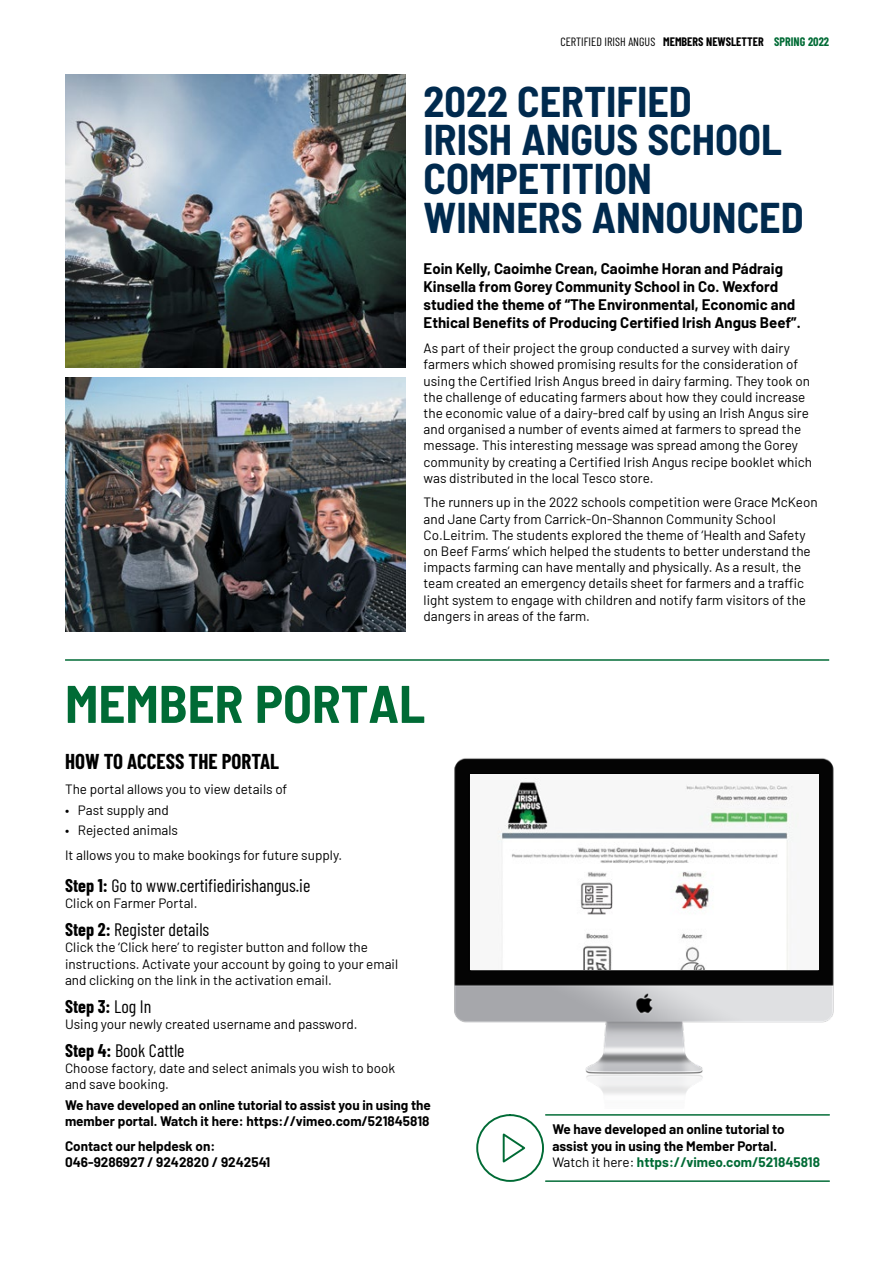
<style>
.page{position:relative;width:893px;height:1263px;background:#fff}
.page>*{position:absolute;margin:0;border:0;box-sizing:border-box;transform-origin:0 0}
.t1{font:700 semi-condensed 52.8px "Barlow";color:#006b35}
.t2{font:700 semi-condensed 42px/38.7px "Barlow";color:#002a4e}
.t3{font:700 21px "Barlow Condensed";color:#000}
.t4{font:18px "Barlow Condensed";color:#000}
.t5{font:700 18px "Barlow Condensed";color:#000}
.t6{font:700 15px/18px "Barlow";color:#000}
.t7{font:13.5px/16.2px "Barlow";color:#000}
.t8{font:700 13.5px/16.2px "Barlow";color:#000}
.t9{font:12px "Barlow Condensed";color:#000}
.s1{font-weight:700}
.s2{font-weight:700;color:#006b35}
.s3{font-weight:400}
.s4{color:#006b35}
</style>
<div class="page">
<img style="left:65px;top:74px;width:340px;height:293px">
<img style="left:65px;top:377px;width:340px;height:254px">
<img style="left:454px;top:758px;width:380px;height:337px">
<img style="left:470px;top:774px;width:348px;height:195px">
<svg style="left:502px;top:1133px;width:24px;height:30px"></svg>
<div style="left:476px;top:1114px;width:68px;height:68px;border:2px solid #006b35;border-radius:50%"></div>
<hr style="left:546px;top:1114px;width:283px;height:1px;background:#006b35">
<hr style="left:546px;top:1180px;width:283px;height:2px;background:#006b35">
<hr style="left:65px;top:659px;width:764px;height:2px;background:#006b35">
<p class="t9" style="left:560px;top:33px;width:270px">CERTIFIED IRISH ANGUS <span class="s1">MEMBERS NEWSLETTER</span> <span class="s2">SPRING 2022</span></p>
<h2 class="t2" style="left:424px;top:79px;width:382px">2022 CERTIFIED<br>IRISH ANGUS SCHOOL<br>COMPETITION<br>WINNERS ANNOUNCED</h2>
<p class="t6" style="left:424px;top:259px;width:379px">Eoin Kelly, Caoimhe Crean, Caoimhe Horan and Pádraig Kinsella from Gorey Community School in Co. Wexford studied the theme of “The Environmental, Economic and Ethical Benefits of Producing Certified Irish Angus Beef”.</p>
<p class="t7" style="left:424px;top:339px;width:390px">As part of their project the group conducted a survey with dairy farmers which showed promising results for the consideration of using the Certified Irish Angus breed in dairy farming. They took on the challenge of educating farmers about how they could increase the economic value of a dairy-bred calf by using an Irish Angus sire and organised a number of events aimed at farmers to spread the message. This interesting message was spread among the Gorey community by creating a Certified Irish Angus recipe booklet which was distributed in the local Tesco store.</p>
<p class="t7" style="left:424px;top:493px;width:396px">The runners up in the 2022 schools competition were Grace McKeon and Jane Carty from Carrick-On-Shannon Community School Co.Leitrim. The students explored the theme of ‘Health and Safety on Beef Farms’ which helped the students to better understand the impacts farming can have mentally and physically. As a result, the team created an emergency details sheet for farmers and a traffic light system to engage with children and notify farm visitors of the dangers in areas of the farm.</p>
<h1 class="t1" style="left:65px;top:666px;width:362px">MEMBER PORTAL</h1>
<h3 class="t3" style="left:65px;top:747px;width:216px">HOW TO ACCESS THE PORTAL</h3>
<p class="t7" style="left:65px;top:780px;width:224px">The portal allows you to view details of</p>
<p class="t7" style="left:65px;top:800px;width:105px">• Past supply and</p>
<p class="t7" style="left:65px;top:817px;width:279px;line-height:24.8px">• Rejected animals<br>It allows you to make bookings for future supply.</p>
<h3 class="t4" style="left:65px;top:872px;width:247px"><span class="s1">Step 1:</span> Go to www.certifiedirishangus.ie</h3>
<p class="t7" style="left:65px;top:894px;width:134px">Click on Farmer Portal.</p>
<h3 class="t4" style="left:65px;top:917px;width:146px"><span class="s1">Step 2:</span> Register details</h3>
<p class="t7" style="left:65px;top:938px;width:335px">Click the ‘Click here’ to register button and follow the instructions. Activate your account by going to your email and clicking on the link in the activation email.</p>
<h3 class="t5" style="left:65px;top:993px;width:88px">Step 3: <span class="s3">Log In</span></h3>
<p class="t7" style="left:65px;top:1015px;width:294px">Using your newly created username and password.</p>
<h3 class="t4" style="left:65px;top:1037px;width:121px"><span class="s1">Step 4:</span> Book Cattle</h3>
<p class="t7" style="left:65px;top:1059px;width:332px">Choose factory, date and select animals you wish to book and save booking.</p>
<p class="t8" style="left:65px;top:1096px;width:367px">We have developed an online tutorial to assist you in using the member portal. Watch it here: https://vimeo.com/521845818</p>
<p class="t8" style="left:65px;top:1136px;width:207px">Contact our helpdesk on:<br>046-9286927 / 9242820 / 9242541</p>
<p class="t8" style="left:552px;top:1120px;width:269px">We have developed an online tutorial to assist you in using the Member Portal.<br><span class="s3">Watch it here:</span> <span class="s4">https://vimeo.com/521845818</span></p>
</div>
